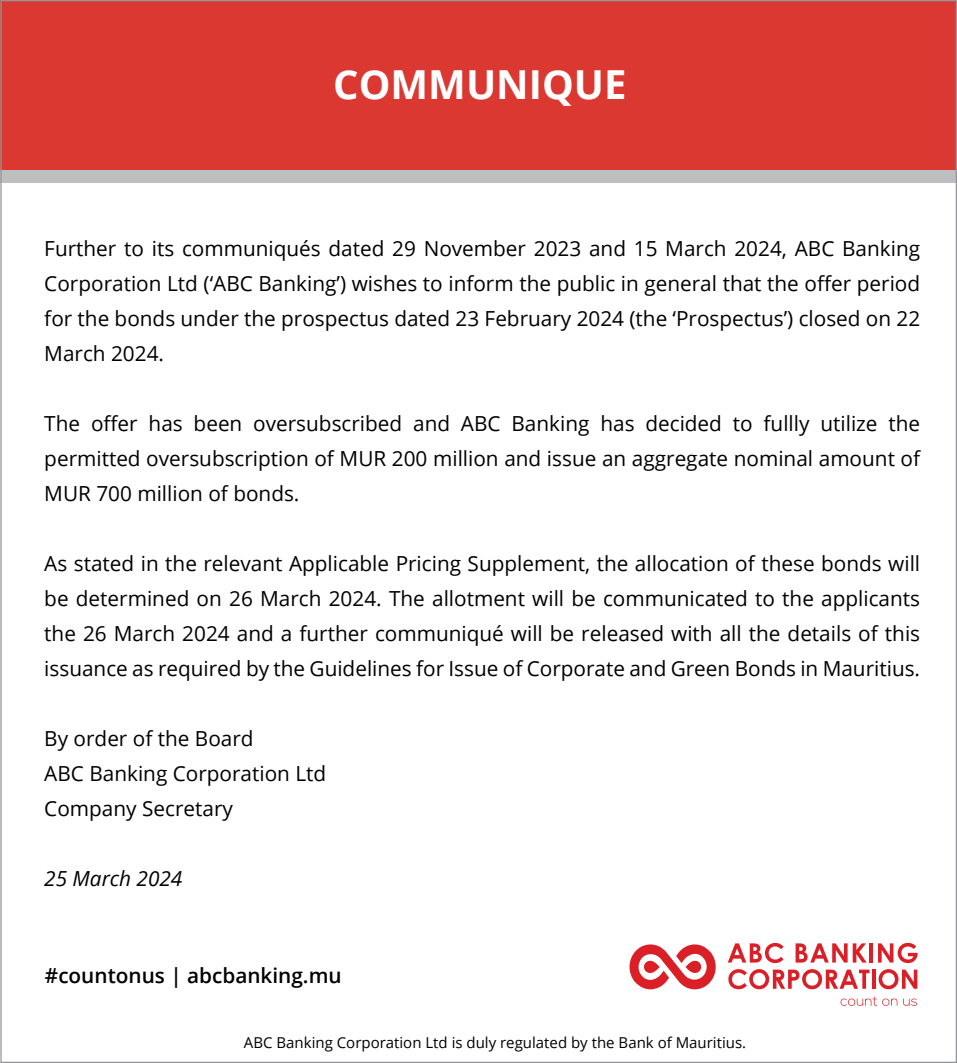
<style>
.page{position:relative;width:957px;height:1063px;background:#fff}
.page>*{position:absolute;margin:0;border:0;box-sizing:border-box;transform-origin:0 0}
.t1{font:700 40px "Open Sans";color:#fff}
.t2{font:20.75px/35px "Open Sans";color:#000;text-align:justify}
.t3{font:600 20.75px "Open Sans";color:#000}
.t4{font:italic 20.75px "Open Sans";color:#000}
.t5{font:15px "Open Sans";color:#000}
</style>
<div class="page">
<div style="left:0;top:0;width:957px;height:170px;background:#da3830"></div>
<div style="left:0;top:170px;width:957px;height:12px;background:#bdbebf"></div>
<svg style="left:728px;top:943px;width:55px;height:20px"></svg>
<svg style="left:795px;top:943px;width:71px;height:20px"></svg>
<hr style="left:869px;top:943px;width:4px;height:20px;background:#db1f26">
<svg style="left:878px;top:943px;width:39px;height:20px"></svg>
<svg style="left:728px;top:969px;width:141px;height:20px"></svg>
<hr style="left:872px;top:970px;width:3px;height:19px;background:#db1f26">
<svg style="left:878px;top:969px;width:39px;height:20px"></svg>
<svg style="left:629px;top:944px;width:87px;height:45px"></svg>
<svg style="left:840px;top:997px;width:37px;height:9px"></svg>
<svg style="left:883px;top:999px;width:14px;height:7px"></svg>
<svg style="left:903px;top:999px;width:14px;height:7px"></svg>
<h1 class="t1" style="left:333px;top:57px;width:295px">COMMUNIQUE</h1>
<p class="t2" style="left:44px;top:230px;width:877px">Further to its communiqués dated 29 November 2023 and 15 March 2024, ABC Banking Corporation Ltd (‘ABC Banking’) wishes to inform the public in general that the offer period for the bonds under the prospectus dated 23 February 2024 (the ‘Prospectus’) closed on 22<br>March 2024.</p>
<p class="t2" style="left:44px;top:405px;width:877px">The offer has been oversubscribed and ABC Banking has decided to fullly utilize the permitted oversubscription of MUR 200 million and issue an aggregate nominal amount of MUR 700 million of bonds.</p>
<p class="t2" style="left:44px;top:545px;width:877px">As stated in the relevant Applicable Pricing Supplement, the allocation of these bonds will be determined on 26 March 2024. The allotment will be communicated to the applicants the 26 March 2024 and a further communiqué will be released with all the details of this issuance as required by the Guidelines for Issue of Corporate and Green Bonds in Mauritius.</p>
<p class="t2" style="left:44px;top:720px;width:283px;text-align:left">By order of the Board<br>ABC Banking Corporation Ltd<br>Company Secretary</p>
<p class="t4" style="left:44px;top:864px;width:140px">25 March 2024</p>
<p class="t3" style="left:45px;top:961px;width:298px">#countonus | abcbanking.mu</p>
<p class="t5" style="left:244px;top:1032px;width:504px">ABC Banking Corporation Ltd is duly regulated by the Bank of Mauritius.</p>
</div>
